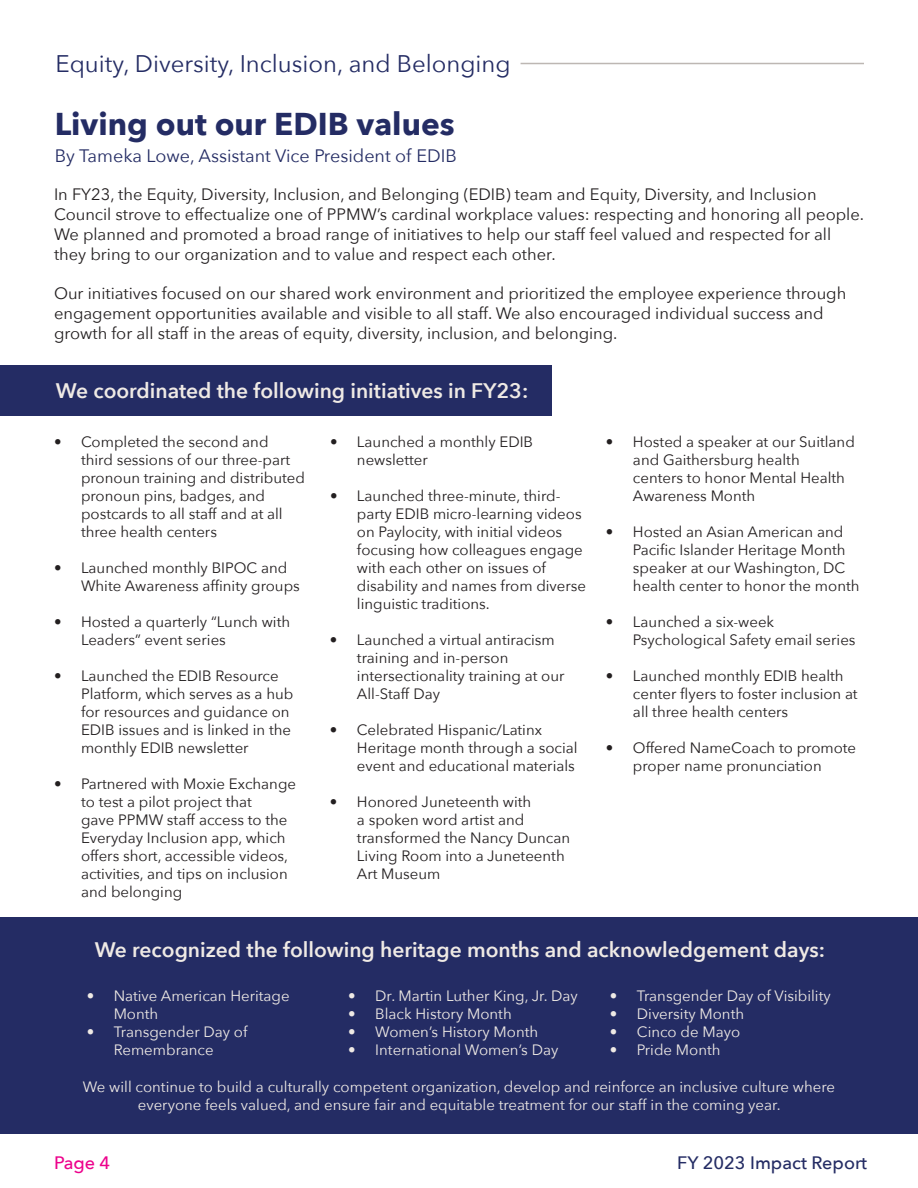
<style>
.page{position:relative;width:918px;height:1188px;background:#fff}
.page>*{position:absolute;margin:0;border:0;box-sizing:border-box;transform-origin:0 0}
.t1{font:700 31.5px "Avenir Next";color:#242c64}
.t2{font:24px "Avenir Next";color:#242c64}
.t3{font:600 21px "Avenir Next";color:#efeae5}
.t4{font:18px "Avenir Next";color:#242c64}
.t5{font:500 18px "Avenir Next";color:#242c64}
.t6{font:500 18px "Avenir Next";color:#ed028c}
.t7{font:16.5px/19.8px "Avenir Next";color:#231f20}
.t8{font:15px/18px "Avenir Next";color:#231f20}
.t9{font:15px/18px "Avenir Next";color:#efeae5;text-align:center}
</style>
<div class="page">
<div style="left:0;top:917px;width:918px;height:217px;background:#242c64"></div>
<hr style="left:521px;top:63px;width:343px;height:1px;background:#bdb7b3">
<div style="left:0;top:365px;width:551px;height:51px;background:#242c64"></div>
<h2 class="t2" style="left:56px;top:43px;width:457px">Equity, Diversity, Inclusion, and Belonging</h2>
<h1 class="t1" style="left:55px;top:96px;width:401px">Living out our EDIB values</h1>
<p class="t4" style="left:55px;top:140px;width:404px">By Tameka Lowe, Assistant Vice President of EDIB</p>
<p class="t7" style="left:54px;top:184px;width:812px">In FY23, the Equity, Diversity, Inclusion, and Belonging (EDIB) team and Equity, Diversity, and Inclusion Council strove to effectualize one of PPMW’s cardinal workplace values: respecting and honoring all people.<br>We planned and promoted a broad range of initiatives to help our staff feel valued and respected for all they bring to our organization and to value and respect each other.</p>
<p class="t7" style="left:54px;top:283px;width:794px">Our initiatives focused on our shared work environment and prioritized the employee experience through engagement opportunities available and visible to all staff. We also encouraged individual success and growth for all staff in the areas of equity, diversity, inclusion, and belonging.</p>
<h3 class="t3" style="left:56px;top:373px;width:474px">We coordinated the following initiatives in FY23:</h3>
<p class="t8" style="left:81px;top:433px;width:226px;text-indent:-27px">• Completed the second and<br>third sessions of our three-part pronoun training and distributed pronoun pins, badges, and postcards to all staff and at all three health centers</p>
<p class="t8" style="left:81px;top:559px;width:220px;text-indent:-27px">• Launched monthly BIPOC and<br>White Awareness affinity groups</p>
<p class="t8" style="left:81px;top:613px;width:211px;text-indent:-27px">• Hosted a quarterly “Lunch with<br>Leaders” event series</p>
<p class="t8" style="left:81px;top:667px;width:214px;text-indent:-27px">• Launched the EDIB Resource<br>Platform, which serves as a hub for resources and guidance on<br>EDIB issues and is linked in the monthly EDIB newsletter</p>
<p class="t8" style="left:81px;top:775px;width:217px;text-indent:-27px">• Partnered with Moxie Exchange to test a pilot project that<br>gave PPMW staff access to the<br>Everyday Inclusion app, which offers short, accessible videos, activities, and tips on inclusion and belonging</p>
<p class="t8" style="left:357px;top:433px;width:178px;text-indent:-27px">• Launched a monthly EDIB newsletter</p>
<p class="t8" style="left:357px;top:487px;width:231px;text-indent:-27px">• Launched three-minute, third&shy;party EDIB micro-learning videos on Paylocity, with initial videos focusing how colleagues engage with each other on issues of disability and names from diverse linguistic traditions.</p>
<p class="t8" style="left:357px;top:631px;width:209px;text-indent:-27px">• Launched a virtual antiracism training and in-person intersectionality training at our<br>All-Staff Day</p>
<p class="t8" style="left:357px;top:721px;width:222px;text-indent:-27px">• Celebrated Hispanic/Latinx<br>Heritage month through a social event and educational materials</p>
<p class="t8" style="left:357px;top:793px;width:215px;text-indent:-27px">• Honored Juneteenth with<br>a spoken word artist and transformed the Nancy Duncan<br>Living Room into a Juneteenth<br>Art Museum</p>
<p class="t8" style="left:633px;top:433px;width:223px;text-indent:-27px">• Hosted a speaker at our Suitland and Gaithersburg health<br>centers to honor Mental Health<br>Awareness Month</p>
<p class="t8" style="left:633px;top:523px;width:228px;text-indent:-27px">• Hosted an Asian American and<br>Pacific Islander Heritage Month speaker at our Washington, DC health center to honor the month</p>
<p class="t8" style="left:633px;top:613px;width:224px;text-indent:-27px">• Launched a six-week<br>Psychological Safety email series</p>
<p class="t8" style="left:633px;top:667px;width:226px;text-indent:-27px">• Launched monthly EDIB health center flyers to foster inclusion at all three health centers</p>
<p class="t8" style="left:606px;top:739px;width:252px;text-align:center">• Offered NameCoach to promote proper name pronunciation</p>
<h3 class="t3" style="left:95px;top:931px;width:732px">We recognized the following heritage months and acknowledgement days:</h3>
<p class="t9" style="left:114px;top:986px;width:177px;text-align:left;text-indent:-27px">• Native American Heritage<br>Month</p>
<p class="t9" style="left:87px;top:1022px;width:162px">• Transgender Day of<br>Remembrance</p>
<p class="t9" style="left:348px;top:986px;width:231px">• Dr. Martin Luther King, Jr. Day</p>
<p class="t9" style="left:348px;top:1004px;width:165px">• Black History Month</p>
<p class="t9" style="left:348px;top:1022px;width:192px">• Women’s History Month</p>
<p class="t9" style="left:348px;top:1040px;width:212px">• International Women’s Day</p>
<p class="t9" style="left:610px;top:986px;width:222px">• Transgender Day of Visibility</p>
<p class="t9" style="left:610px;top:1004px;width:136px">• Diversity Month</p>
<p class="t9" style="left:610px;top:1022px;width:132px">• Cinco de Mayo</p>
<p class="t9" style="left:610px;top:1040px;width:112px">• Pride Month</p>
<p class="t9" style="left:83px;top:1077px;width:754px">We will continue to build a culturally competent organization, develop and reinforce an inclusive culture where everyone feels valued, and ensure fair and equitable treatment for our staff in the coming year.</p>
<p class="t6" style="left:54px;top:1147px;width:58px">Page 4</p>
<p class="t5" style="left:677px;top:1147px;width:191px">FY 2023 Impact Report</p>
</div>
